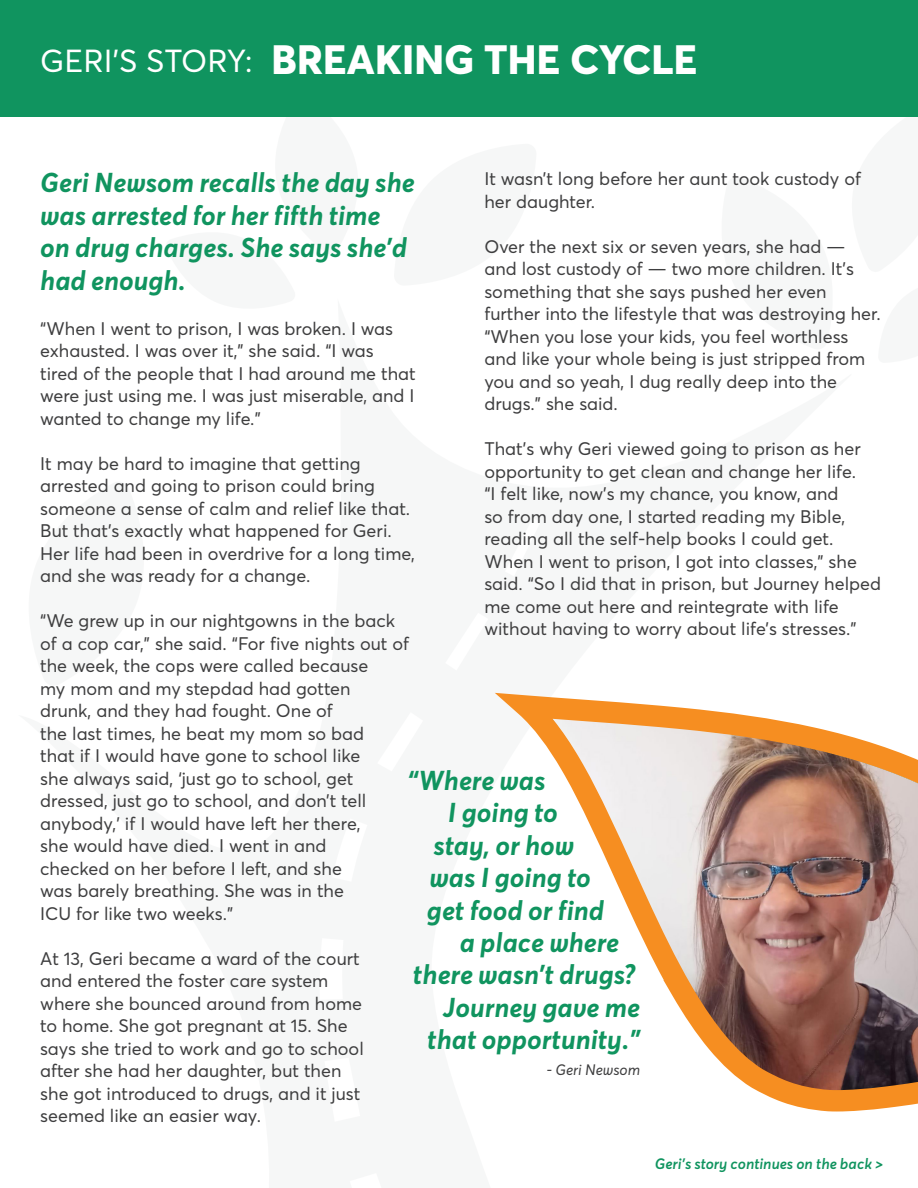
<style>
.page{position:relative;width:918px;height:1188px;background:#fff}
.page>*{position:absolute;margin:0;border:0;box-sizing:border-box;transform-origin:0 0}
.t1{font:800 40.5px "Averta";letter-spacing:.005em;color:#fff}
.t2{font:italic 700 27px/32.4px "Averta";color:#10945f}
.t3{font:18px/22.5px "Averta";color:#3e3e3f}
.t4{font:italic 600 15px "Averta";color:#10945f}
.t5{font:italic 15px "Averta";color:#3e3e3f}
.s1{font-weight:400;font-size:31.5px}
</style>
<div class="page">
<div style="left:0;top:0;width:918px;height:117px;background:#10945f"></div>
<svg style="left:495px;top:693px;width:423px;height:418px"></svg>
<p class="t1" style="left:40px;top:34px;width:658px"><span class="s1">GERI’S STORY:</span> BREAKING THE CYCLE</p>
<p class="t3" style="left:484px;top:168px;width:378px">It wasn’t long before her aunt took custody of her daughter.</p>
<p class="t3" style="left:484px;top:235px;width:398px">Over the next six or seven years, she had — and lost custody of — two more children. It’s something that she says pushed her even further into the lifestyle that was destroying her. “When you lose your kids, you feel worthless and like your whole being is just stripped from you and so yeah, I dug really deep into the drugs.” she said.</p>
<p class="t3" style="left:484px;top:438px;width:398px">That’s why Geri viewed going to prison as her opportunity to get clean and change her life.<br>“I felt like, now’s my chance, you know, and<br>so from day one, I started reading my Bible, reading all the self-help books I could get.<br>When I went to prison, I got into classes,” she said. “So I did that in prison, but Journey helped me come out here and reintegrate with life without having to worry about life’s stresses.”</p>
<p class="t2" style="left:40px;top:168px;width:376px">Geri Newsom recalls the day she was arrested for her fifth time on drug charges. She says she’d had enough.</p>
<p class="t3" style="left:40px;top:317px;width:377px">“When I went to prison, I was broken. I was exhausted. I was over it,” she said. “I was tired of the people that I had around me that were just using me. I was just miserable, and I wanted to change my life.”</p>
<p class="t3" style="left:40px;top:452px;width:376px">It may be hard to imagine that getting arrested and going to prison could bring someone a sense of calm and relief like that.<br>But that’s exactly what happened for Geri.<br>Her life had been in overdrive for a long time, and she was ready for a change.</p>
<p class="t3" style="left:40px;top:609px;width:370px">“We grew up in our nightgowns in the back of a cop car,” she said. “For five nights out of the week, the cops were called because<br>my mom and my stepdad had gotten<br>drunk, and they had fought. One of<br>the last times, he beat my mom so bad<br>that if I would have gone to school like<br>she always said, ‘just go to school, get dressed, just go to school, and don’t tell anybody,’ if I would have left her there,<br>she would have died. I went in and<br>checked on her before I left, and she<br>was barely breathing. She was in the<br>ICU for like two weeks.”</p>
<p class="t3" style="left:40px;top:947px;width:325px">At 13, Geri became a ward of the court and entered the foster care system where she bounced around from home to home. She got pregnant at 15. She says she tried to work and go to school after she had her daughter, but then she got introduced to drugs, and it just seemed like an easier way.</p>
<p class="t2" style="left:408px;top:766px;width:140px">“Where was</p>
<p class="t2" style="left:448px;top:798px;width:111px">I going to</p>
<p class="t2" style="left:433px;top:831px;width:142px">stay, or how</p>
<p class="t2" style="left:430px;top:863px;width:163px">was I going to</p>
<p class="t2" style="left:427px;top:895px;width:179px">get food or find</p>
<p class="t2" style="left:460px;top:928px;width:161px">a place where</p>
<p class="t2" style="left:413px;top:960px;width:224px">there wasn’t drugs?</p>
<p class="t2" style="left:443px;top:993px;width:199px">Journey gave me</p>
<p class="t2" style="left:427px;top:1025px;width:215px">that opportunity.”</p>
<p class="t5" style="left:546px;top:1060px;width:95px">- Geri Newsom</p>
<p class="t4" style="left:655px;top:1154px;width:230px">Geri’s story continues on the back &gt;</p>
</div>
